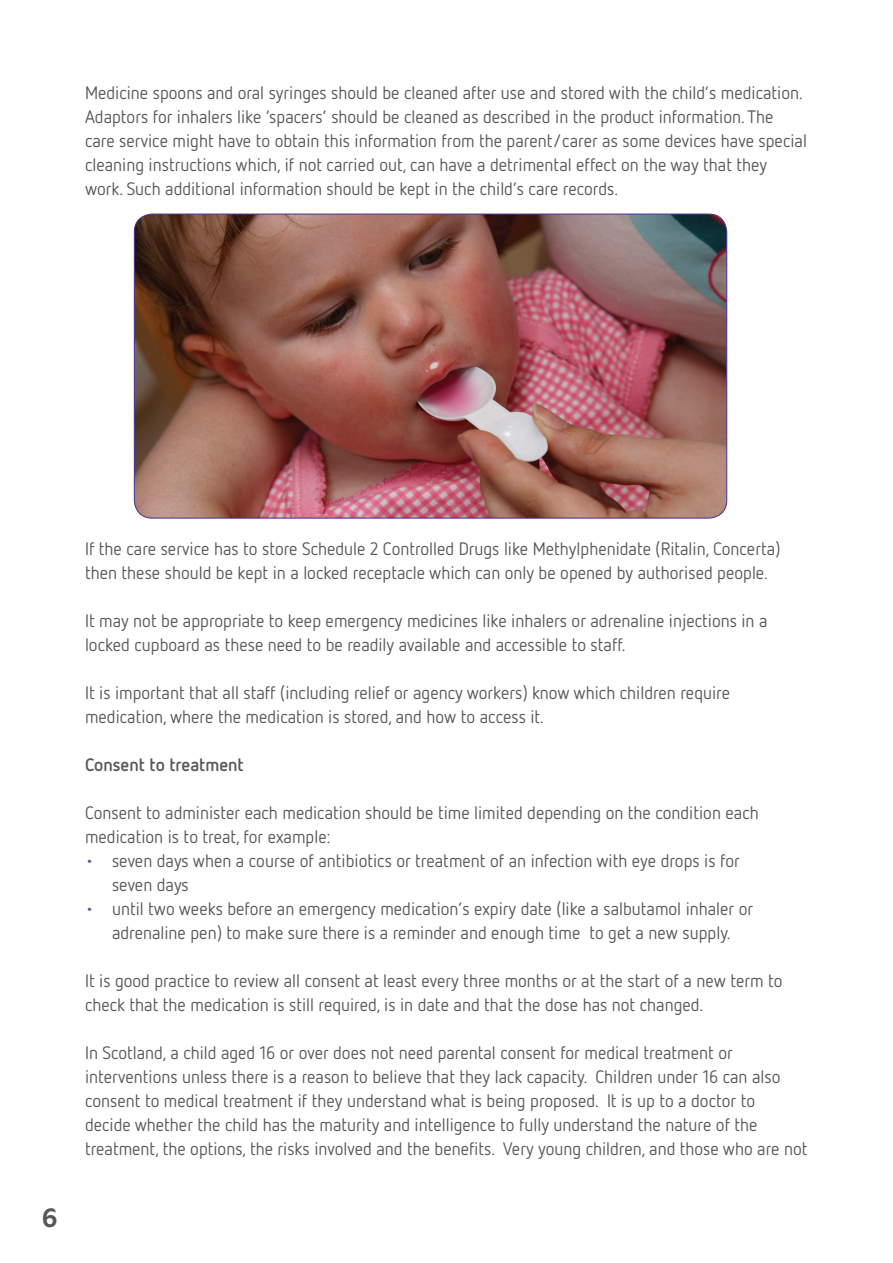
<style>
.page{position:relative;width:893px;height:1263px;background:#fff}
.page>*{position:absolute;margin:0;border:0;box-sizing:border-box;transform-origin:0 0}
.t1{font:27px "Cocon OT";color:#57585a}
.t2{font:18px/24px "Netto OT";color:#57585a}
.t3{font:700 18px "Netto OT";color:#57585a}
.s1{color:#6550a1}
</style>
<div class="page">
<img style="left:134px;top:214px;width:593px;height:304px">
<p class="t2" style="left:85px;top:80px;width:723px">Medicine spoons and oral syringes should be cleaned after use and stored with the child’s medication.<br>Adaptors for inhalers like ‘spacers’ should be cleaned as described in the product information. The care service might have to obtain this information from the parent/carer as some devices have special cleaning instructions which, if not carried out, can have a detrimental effect on the way that they work. Such additional information should be kept in the child’s care records.</p>
<h1 class="t1" style="left:42px;top:1202px;width:17px">6</h1>
<p class="t2" style="left:85px;top:536px;width:697px">If the care service has to store Schedule 2 Controlled Drugs like Methylphenidate (Ritalin, Concerta) then these should be kept in a locked receptacle which can only be opened by authorised people.</p>
<p class="t2" style="left:85px;top:608px;width:684px">It may not be appropriate to keep emergency medicines like inhalers or adrenaline injections in a locked cupboard as these need to be readily available and accessible to staff.</p>
<p class="t2" style="left:85px;top:680px;width:646px">It is important that all staff (including relief or agency workers) know which children require medication, where the medication is stored, and how to access it.</p>
<p class="t3" style="left:85px;top:753px;width:160px">Consent to treatment</p>
<p class="t2" style="left:85px;top:800px;width:675px">Consent to administer each medication should be time limited depending on the condition each medication is to treat, for example:</p>
<p class="t2" style="left:112px;top:848px;width:629px;text-indent:-27px"><span class="s1">•</span> seven days when a course of antibiotics or treatment of an infection with eye drops is for seven days</p>
<p class="t2" style="left:85px;top:896px;width:670px;text-align:center"><span class="s1">•</span> until two weeks before an emergency medication’s expiry date (like a salbutamol inhaler or adrenaline pen) to make sure there is a reminder and enough time to get a new supply.</p>
<p class="t2" style="left:85px;top:968px;width:699px">It is good practice to review all consent at least every three months or at the start of a new term to check that the medication is still required, is in date and that the dose has not changed.</p>
<p class="t2" style="left:85px;top:1040px;width:724px">In Scotland, a child aged 16 or over does not need parental consent for medical treatment or interventions unless there is a reason to believe that they lack capacity. Children under 16 can also consent to medical treatment if they understand what is being proposed. It is up to a doctor to<br>decide whether the child has the maturity and intelligence to fully understand the nature of the treatment, the options, the risks involved and the benefits. Very young children, and those who are not</p>
</div>
